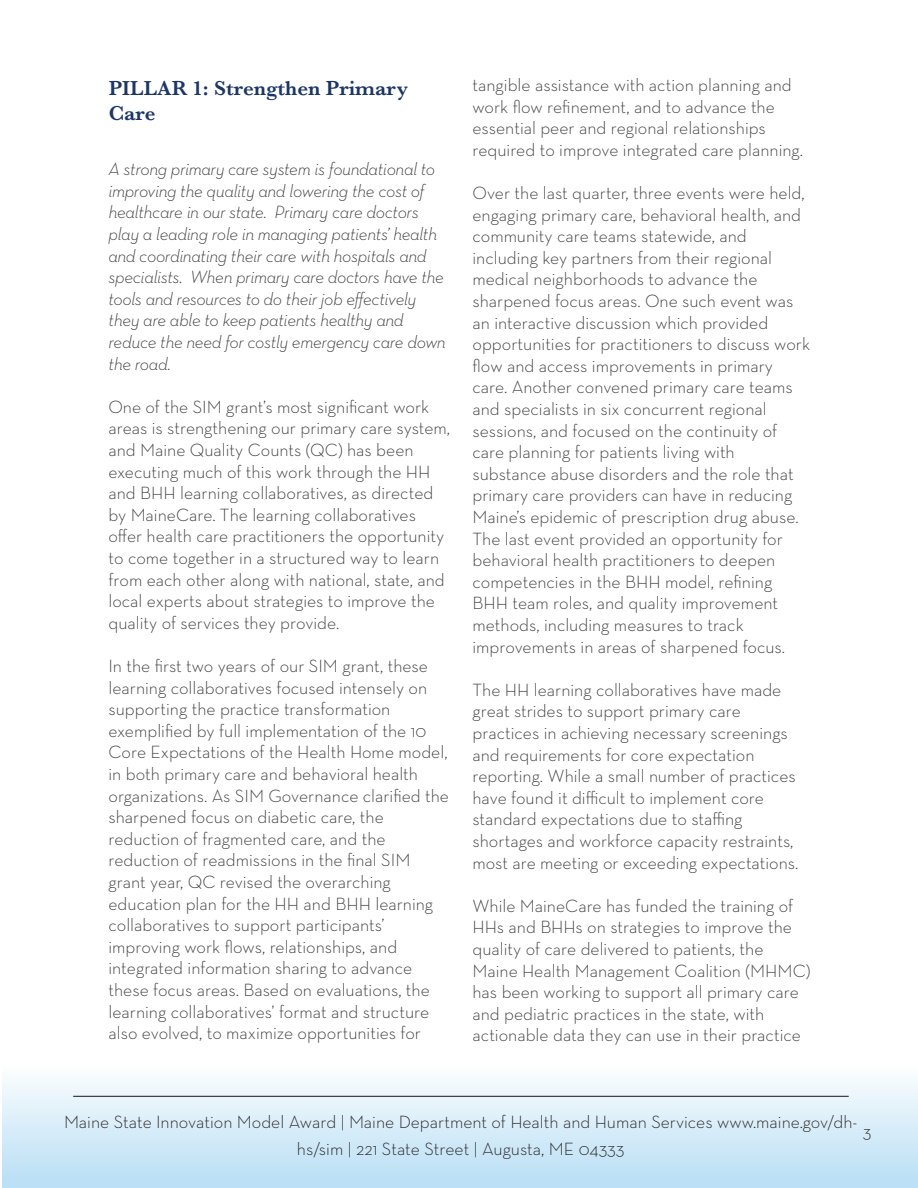
<style>
.page{position:relative;width:918px;height:1188px;background:#fff}
.page>*{position:absolute;margin:0;border:0;box-sizing:border-box;transform-origin:0 0}
.t1{font:600 21px/25.2px "Baskerville";color:#1b3667}
.t2{font:300 18px/21.6px "Neutraface Text";color:#393737}
.t3{font:italic 300 18px/21.6px "Neutraface Text";letter-spacing:-.02em;color:#393737}
.t4{font:300 18px/27px "Neutraface Text";color:#231f20;text-align:center}
</style>
<div class="page">
<div style="left:2px;top:1021px;width:916px;height:166px;background:linear-gradient(to bottom,#fff,#bce0f5)"></div>
<hr style="left:73px;top:1096px;width:776px;height:1px;background:#231f20">
<p class="t1" style="left:109px;top:75px;width:301px">PILLAR 1: Strengthen Primary<br>Care</p>
<p class="t3" style="left:109px;top:158px;width:339px">A strong primary care system is foundational to improving the quality and lowering the cost of healthcare in our state. Primary care doctors play a leading role in managing patients’ health and coordinating their care with hospitals and specialists. When primary care doctors have the tools and resources to do their job effectively they are able to keep patients healthy and reduce the need for costly emergency care down the road.</p>
<p class="t2" style="left:109px;top:396px;width:343px">One of the SIM grant’s most significant work areas is strengthening our primary care system, and Maine Quality Counts (QC) has been executing much of this work through the HH and BHH learning collaboratives, as directed by MaineCare. The learning collaboratives offer health care practitioners the opportunity to come together in a structured way to learn from each other along with national, state, and local experts about strategies to improve the quality of services they provide.</p>
<p class="t2" style="left:109px;top:655px;width:342px">In the first two years of our SIM grant, these learning collaboratives focused intensely on supporting the practice transformation exemplified by full implementation of the 10<br>Core Expectations of the Health Home model, in both primary care and behavioral health organizations. As SIM Governance clarified the sharpened focus on diabetic care, the reduction of fragmented care, and the reduction of readmissions in the final SIM grant year, QC revised the overarching education plan for the HH and BHH learning collaboratives to support participants’ improving work flows, relationships, and integrated information sharing to advance these focus areas. Based on evaluations, the learning collaboratives’ format and structure also evolved, to maximize opportunities for</p>
<p class="t2" style="left:472px;top:74px;width:332px">tangible assistance with action planning and work flow refinement, and to advance the essential peer and regional relationships required to improve integrated care planning.</p>
<p class="t2" style="left:472px;top:182px;width:339px">Over the last quarter, three events were held, engaging primary care, behavioral health, and community care teams statewide, and including key partners from their regional medical neighborhoods to advance the sharpened focus areas. One such event was an interactive discussion which provided opportunities for practitioners to discuss work flow and access improvements in primary care. Another convened primary care teams and specialists in six concurrent regional sessions, and focused on the continuity of care planning for patients living with substance abuse disorders and the role that primary care providers can have in reducing Maine’s epidemic of prescription drug abuse.<br>The last event provided an opportunity for behavioral health practitioners to deepen competencies in the BHH model, refining BHH team roles, and quality improvement methods, including measures to track improvements in areas of sharpened focus.</p>
<p class="t2" style="left:472px;top:679px;width:327px">The HH learning collaboratives have made great strides to support primary care practices in achieving necessary screenings and requirements for core expectation reporting. While a small number of practices have found it difficult to implement core standard expectations due to staffing shortages and workforce capacity restraints, most are meeting or exceeding expectations.</p>
<p class="t2" style="left:472px;top:895px;width:340px">While MaineCare has funded the training of HHs and BHHs on strategies to improve the quality of care delivered to patients, the Maine Health Management Coalition (MHMC) has been working to support all primary care and pediatric practices in the state, with actionable data they can use in their practice</p>
<p class="t4" style="left:64px;top:1108px;width:795px">Maine State Innovation Model Award | Maine Department of Health and Human Services www.maine.gov/dh&shy;hs/sim | 221 State Street | Augusta, ME 04333</p>
<p class="t4" style="left:863px;top:1118px;width:10px">3</p>
</div>
